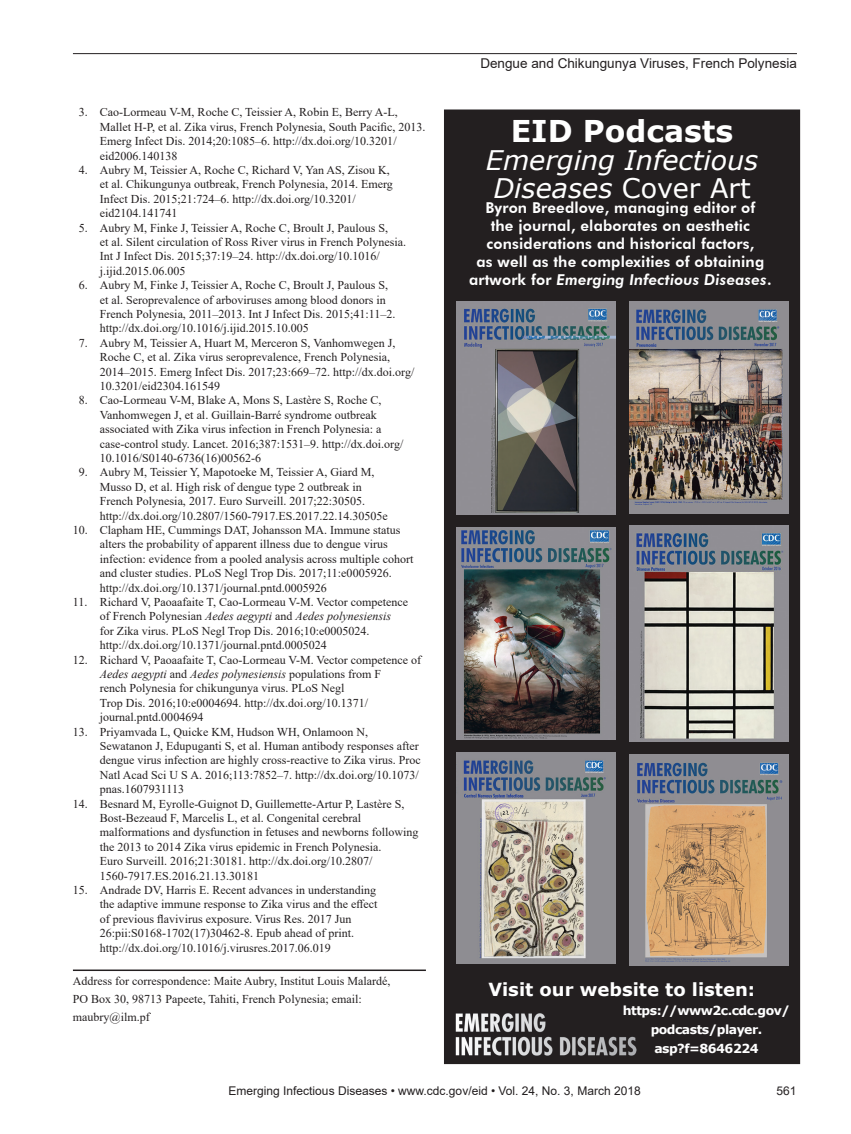
<style>
.page{position:relative;width:851px;height:1134px;background:#fff}
.page>*{position:absolute;margin:0;border:0;box-sizing:border-box;transform-origin:0 0}
.t1{font:700 30px "Verdana";color:#fff}
.t2{font:italic 27px "Verdana";color:#fff}
.t3{font:700 18px "Verdana";color:#fff}
.Article_Title{font:800 15px "Futura BT";letter-spacing:.01em;color:#fff}
.Article_Title-2{font:italic 800 15px "Futura BT";letter-spacing:.01em;color:#fff}
.Running_Head{font:13.5px "Arial";color:#231f20}
.t4{font:700 12.45px/18.9px "Verdana";letter-spacing:-.04em;color:#fff;text-align:center}
.References{font:12px/14.4px "Times New Roman";color:#231f20}
.Correspondence{font:12px/18px "Times New Roman";color:#231f20}
.t5{font:12px "Arial";color:#231f20}
.s1{font-style:italic}
.s2{font-style:normal}
</style>
<div class="page">
<hr style="left:73px;top:53px;width:723px;height:1px;background:#231f20">
<hr style="left:73px;top:970px;width:353px;height:1px;background:#231f20">
<div style="left:444px;top:110px;width:355px;height:953px;background:#231f20"></div>
<div style="left:444px;top:110px;width:356px;height:110px;background:#231f20"></div>
<img style="left:455px;top:1013px;width:181px;height:43px">
<img style="left:456px;top:527px;width:159px;height:212px">
<img style="left:456px;top:301px;width:159px;height:213px">
<img style="left:629px;top:302px;width:159px;height:212px">
<img style="left:629px;top:754px;width:159px;height:212px">
<img style="left:456px;top:753px;width:159px;height:210px">
<img style="left:629px;top:526px;width:159px;height:215px">
<p class="References" style="left:100px;top:105px;width:327px;text-indent:-21px">3. Cao-Lormeau V-M, Roche C, Teissier A, Robin E, Berry A-L, Mallet H-P, et al. Zika virus, French Polynesia, South Pacific, 2013.<br>Emerg Infect Dis. 2014;20:1085–6. http://dx.doi.org/10.3201/ eid2006.140138</p>
<p class="References" style="left:100px;top:162px;width:294px;text-indent:-21px">4. Aubry M, Teissier A, Roche C, Richard V, Yan AS, Zisou K, et al. Chikungunya outbreak, French Polynesia, 2014. Emerg Infect Dis. 2015;21:724–6. http://dx.doi.org/10.3201/ eid2104.141741</p>
<p class="References" style="left:100px;top:220px;width:307px;text-indent:-21px">5. Aubry M, Finke J, Teissier A, Roche C, Broult J, Paulous S,<br>et al. Silent circulation of Ross River virus in French Polynesia.<br>Int J Infect Dis. 2015;37:19–24. http://dx.doi.org/10.1016/ j.ijid.2015.06.005</p>
<p class="References" style="left:100px;top:278px;width:297px;text-indent:-21px">6. Aubry M, Finke J, Teissier A, Roche C, Broult J, Paulous S, et al. Seroprevalence of arboviruses among blood donors in French Polynesia, 2011–2013. Int J Infect Dis. 2015;41:11–2. http://dx.doi.org/10.1016/j.ijid.2015.10.005</p>
<p class="References" style="left:100px;top:335px;width:316px;text-indent:-21px">7. Aubry M, Teissier A, Huart M, Merceron S, Vanhomwegen J, Roche C, et al. Zika virus seroprevalence, French Polynesia, 2014–2015. Emerg Infect Dis. 2017;23:669–72. http://dx.doi.org/ 10.3201/eid2304.161549</p>
<p class="References" style="left:100px;top:393px;width:305px;text-indent:-21px">8. Cao-Lormeau V-M, Blake A, Mons S, Lastère S, Roche C, Vanhomwegen J, et al. Guillain-Barré syndrome outbreak associated with Zika virus infection in French Polynesia: a case-control study. Lancet. 2016;387:1531–9. http://dx.doi.org/ 10.1016/S0140-6736(16)00562-6</p>
<p class="References" style="left:100px;top:465px;width:289px;text-indent:-21px">9. Aubry M, Teissier Y, Mapotoeke M, Teissier A, Giard M, Musso D, et al. High risk of dengue type 2 outbreak in French Polynesia, 2017. Euro Surveill. 2017;22:30505. http://dx.doi.org/10.2807/1560-7917.ES.2017.22.14.30505e</p>
<p class="References" style="left:100px;top:522px;width:315px;text-indent:-27px">10. Clapham HE, Cummings DAT, Johansson MA. Immune status alters the probability of apparent illness due to dengue virus infection: evidence from a pooled analysis across multiple cohort and cluster studies. PLoS Negl Trop Dis. 2017;11:e0005926. http://dx.doi.org/10.1371/journal.pntd.0005926</p>
<p class="References" style="left:100px;top:594px;width:310px;text-indent:-27px">11. Richard V, Paoaafaite T, Cao-Lormeau V-M. Vector competence of French Polynesian <span class="s1">Aedes aegypti</span> and <span class="s1">Aedes polynesiensis<br></span>for Zika virus. PLoS Negl Trop Dis. 2016;10:e0005024. http://dx.doi.org/10.1371/journal.pntd.0005024</p>
<p class="References" style="left:100px;top:652px;width:323px;text-indent:-27px">12. Richard V, Paoaafaite T, Cao-Lormeau V-M. Vector competence of <span class="s1">Aedes aegypti</span> and <span class="s1">Aedes polynesiensis</span> populations from F<br>rench Polynesia for chikungunya virus. PLoS Negl<br>Trop Dis. 2016;10:e0004694. http://dx.doi.org/10.1371/ journal.pntd.0004694</p>
<p class="References" style="left:100px;top:724px;width:322px;text-indent:-27px">13. Priyamvada L, Quicke KM, Hudson WH, Onlamoon N, Sewatanon J, Edupuganti S, et al. Human antibody responses after dengue virus infection are highly cross-reactive to Zika virus. Proc Natl Acad Sci U S A. 2016;113:7852–7. http://dx.doi.org/10.1073/ pnas.1607931113</p>
<p class="References" style="left:100px;top:796px;width:320px;text-indent:-27px">14. Besnard M, Eyrolle-Guignot D, Guillemette-Artur P, Lastère S, Bost-Bezeaud F, Marcelis L, et al. Congenital cerebral malformations and dysfunction in fetuses and newborns following the 2013 to 2014 Zika virus epidemic in French Polynesia.<br>Euro Surveill. 2016;21:30181. http://dx.doi.org/10.2807/ 1560-7917.ES.2016.21.13.30181</p>
<p class="References" style="left:100px;top:882px;width:279px;text-indent:-27px">15. Andrade DV, Harris E. Recent advances in understanding the adaptive immune response to Zika virus and the effect of previous flavivirus exposure. Virus Res. 2017 Jun 26:pii:S0168-1702(17)30462-8. Epub ahead of print. http://dx.doi.org/10.1016/j.virusres.2017.06.019</p>
<p class="Correspondence" style="left:73px;top:971px;width:319px">Address for correspondence: Maite Aubry, Institut Louis Malardé,<br>PO Box 30, 98713 Papeete, Tahiti, French Polynesia; email: maubry@ilm.pf</p>
<p class="Running_Head" style="left:480px;top:54px;width:318px">Dengue and Chikungunya Viruses, French Polynesia</p>
<p class="t1" style="left:510px;top:110px;width:224px">EID Podcasts</p>
<p class="t2" style="left:486px;top:141px;width:274px">Emerging Infectious</p>
<p class="t2" style="left:493px;top:169px;width:259px">Diseases <span class="s2">Cover Art</span></p>
<p class="Article_Title" style="left:485px;top:199px;width:271px">Byron Breedlove, managing editor of</p>
<p class="Article_Title" style="left:490px;top:217px;width:261px">the journal, elaborates on aesthetic</p>
<p class="Article_Title" style="left:486px;top:235px;width:269px">considerations and historical factors,</p>
<p class="Article_Title" style="left:476px;top:253px;width:289px">as well as the complexities of obtaining</p>
<p class="Article_Title-2" style="left:469px;top:271px;width:304px"><span class="s2">artwork for</span> Emerging Infectious Diseases<span class="s2">.</span></p>
<p class="t3" style="left:488px;top:977px;width:268px">Visit our website to listen:</p>
<p class="t4" style="left:623px;top:1001px;width:169px">https://www2c.cdc.gov/ podcasts/player. asp?f=8646224</p>
<p class="t5" style="left:228px;top:1083px;width:413px">Emerging Infectious Diseases • www.cdc.gov/eid • Vol. 24, No. 3, March 2018</p>
<p class="t5" style="left:776px;top:1083px;width:22px">561</p>
</div>
